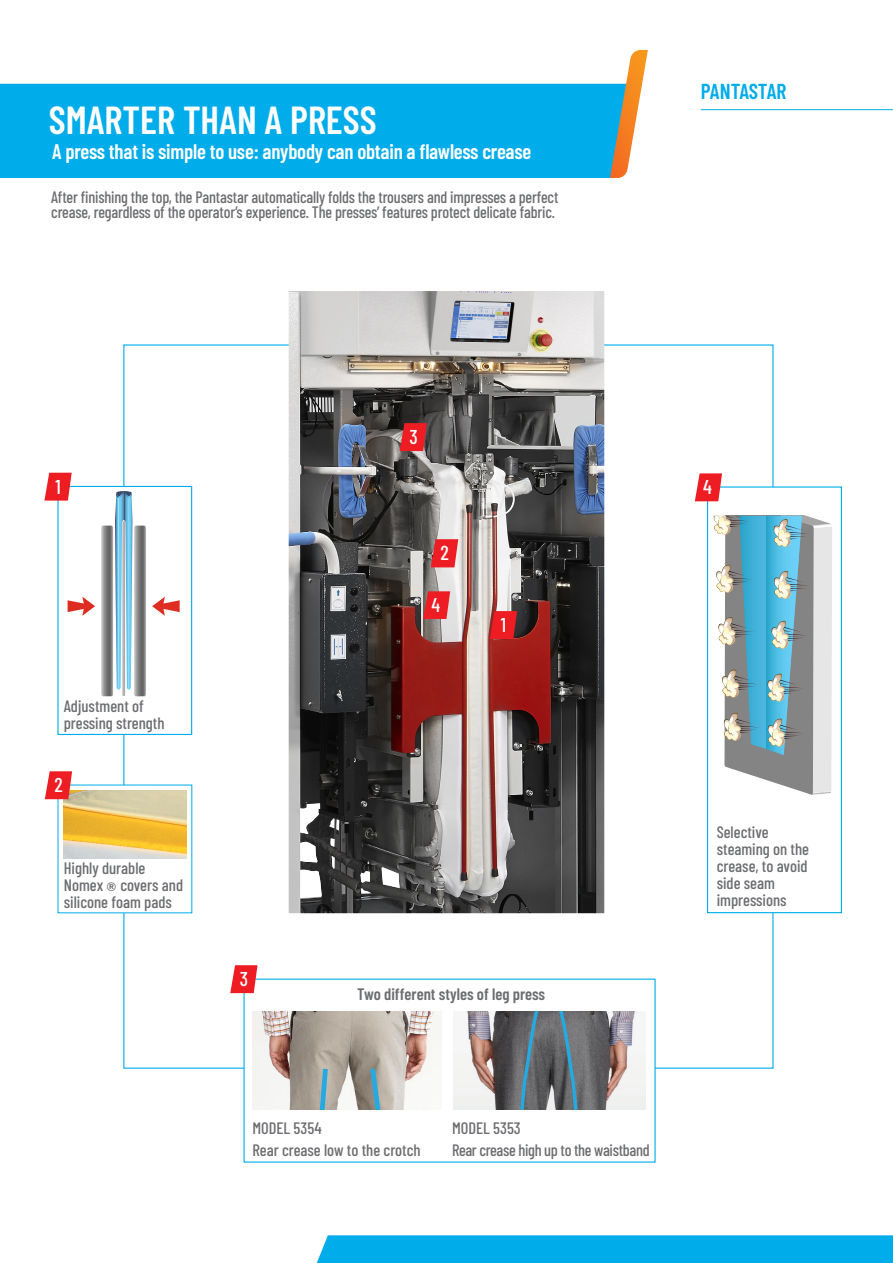
<style>
.page{position:relative;width:893px;height:1263px;background:#fff}
.page>*{position:absolute;margin:0;border:0;box-sizing:border-box;transform-origin:0 0}
.Testo_normale{font:600 39px "Barlow Condensed";color:#fff}
.Testo_nella_casella{font:600 21.6px "Barlow Condensed";letter-spacing:-.015em;color:#00acea}
.Testo_normale-2{font:600 21px "Barlow Condensed";letter-spacing:-.01em;color:#fff}
.t1{font:500 20.1px "Barlow Condensed";color:#fff}
.t2{font:500 19.95px "Barlow Condensed";color:#fff}
.t3{font:500 19.8px "Barlow Condensed";color:#fff}
.Testo_nella_casella-2{font:500 16.5px "Barlow Condensed";color:#6c6d70}
.Testo_piccolo_fuori{font:500 16.5px "Barlow Condensed";letter-spacing:-.01em;color:#6c6d70}
.Testo_nella_casella-3{font:500 16.5px "Barlow Condensed";letter-spacing:-.02em;color:#6c6d70}
.Testo_nella_casella-4{font:600 16.5px "Barlow Condensed";color:#6c6d70}
.s1{font-family:"Futura BT";font-weight:800;font-size:12px}
</style>
<div class="page">
<div style="left:0;top:84px;width:610px;height:94px;background:#00acea"></div>
<svg style="left:610px;top:50px;width:38px;height:128px"></svg>
<hr style="left:701px;top:109px;width:192px;height:1px;background:#00acea">
<div style="left:317px;top:1235px;width:576px;height:28px;background:#00acea"></div>
<div style="left:57px;top:486px;width:135px;height:249px;background:#fff;border:1px solid #00acea"></div>
<div style="left:707px;top:486px;width:135px;height:427px;background:#fff;border:1px solid #00acea"></div>
<img style="left:63px;top:790px;width:123px;height:68px">
<svg style="left:101px;top:491px;width:45px;height:205px"></svg>
<svg style="left:152px;top:597px;width:28px;height:19px"></svg>
<svg style="left:68px;top:597px;width:27px;height:19px"></svg>
<svg style="left:713px;top:516px;width:119px;height:279px;background:#9ab8c0"></svg>
<img style="left:252px;top:1011px;width:190px;height:98px">
<svg style="left:314px;top:1064px;width:17px;height:45px"></svg>
<svg style="left:367px;top:1063px;width:22px;height:46px"></svg>
<img style="left:453px;top:1011px;width:192px;height:98px">
<svg style="left:556px;top:1011px;width:25px;height:98px;background:#60727b"></svg>
<svg style="left:516px;top:1011px;width:25px;height:98px;background:#5f707a"></svg>
<img style="left:289px;top:291px;width:315px;height:622px">
<svg style="left:44px;top:473px;width:28px;height:28px"></svg>
<svg style="left:45px;top:771px;width:27px;height:28px"></svg>
<svg style="left:230px;top:965px;width:28px;height:28px"></svg>
<svg style="left:695px;top:473px;width:27px;height:28px"></svg>
<svg style="left:490px;top:611px;width:27px;height:28px"></svg>
<svg style="left:431px;top:539px;width:27px;height:28px"></svg>
<svg style="left:400px;top:423px;width:27px;height:28px"></svg>
<svg style="left:423px;top:591px;width:27px;height:28px"></svg>
<p class="Testo_normale" style="left:49px;top:92px;width:329px">SMARTER THAN A PRESS</p>
<p class="Testo_normale-2" style="left:52px;top:137px;width:481px">A press that is simple to use: anybody can obtain a flawless crease</p>
<p class="Testo_piccolo_fuori" style="left:51px;top:185px;width:509px">After finishing the top, the Pantastar automatically folds the trousers and impresses a perfect</p>
<p class="Testo_piccolo_fuori" style="left:51px;top:200px;width:505px">crease, regardless of the operator’s experience. The presses’ features protect delicate fabric.</p>
<p class="Testo_nella_casella" style="left:701px;top:76px;width:87px">PANTASTAR</p>
<p class="t2" style="left:55px;top:472px;width:7px">1</p>
<p class="Testo_nella_casella-2" style="left:64px;top:694px;width:82px">Adjustment of</p>
<p class="Testo_nella_casella-2" style="left:64px;top:711px;width:102px">pressing strength</p>
<p class="t2" style="left:55px;top:771px;width:10px">2</p>
<p class="Testo_nella_casella-2" style="left:64px;top:856px;width:83px">Highly durable</p>
<p class="Testo_nella_casella-2" style="left:64px;top:873px;width:121px">Nomex <span class="s1">®</span> covers and</p>
<p class="Testo_nella_casella-2" style="left:64px;top:890px;width:110px">silicone foam pads</p>
<p class="t2" style="left:409px;top:423px;width:10px">3</p>
<p class="t1" style="left:440px;top:539px;width:10px">2</p>
<p class="t3" style="left:431px;top:591px;width:10px">4</p>
<p class="t2" style="left:501px;top:611px;width:7px">1</p>
<p class="t2" style="left:703px;top:473px;width:10px">4</p>
<p class="t2" style="left:240px;top:965px;width:10px">3</p>
<p class="Testo_nella_casella-4" style="left:357px;top:982px;width:189px">Two different styles of leg press</p>
<p class="Testo_nella_casella-2" style="left:252px;top:1116px;width:71px">MODEL 5354</p>
<p class="Testo_nella_casella-2" style="left:252px;top:1138px;width:170px">Rear crease low to the crotch</p>
<p class="Testo_nella_casella-2" style="left:452px;top:1116px;width:70px">MODEL 5353</p>
<p class="Testo_nella_casella-3" style="left:452px;top:1138px;width:199px">Rear crease high up to the waistband</p>
<p class="Testo_nella_casella-2" style="left:717px;top:820px;width:54px">Selective</p>
<p class="Testo_nella_casella-2" style="left:717px;top:837px;width:94px">steaming on the</p>
<p class="Testo_nella_casella-2" style="left:717px;top:854px;width:92px">crease, to avoid</p>
<p class="Testo_nella_casella-2" style="left:717px;top:871px;width:60px">side seam</p>
<p class="Testo_nella_casella-2" style="left:717px;top:889px;width:71px">impressions</p>
</div>
